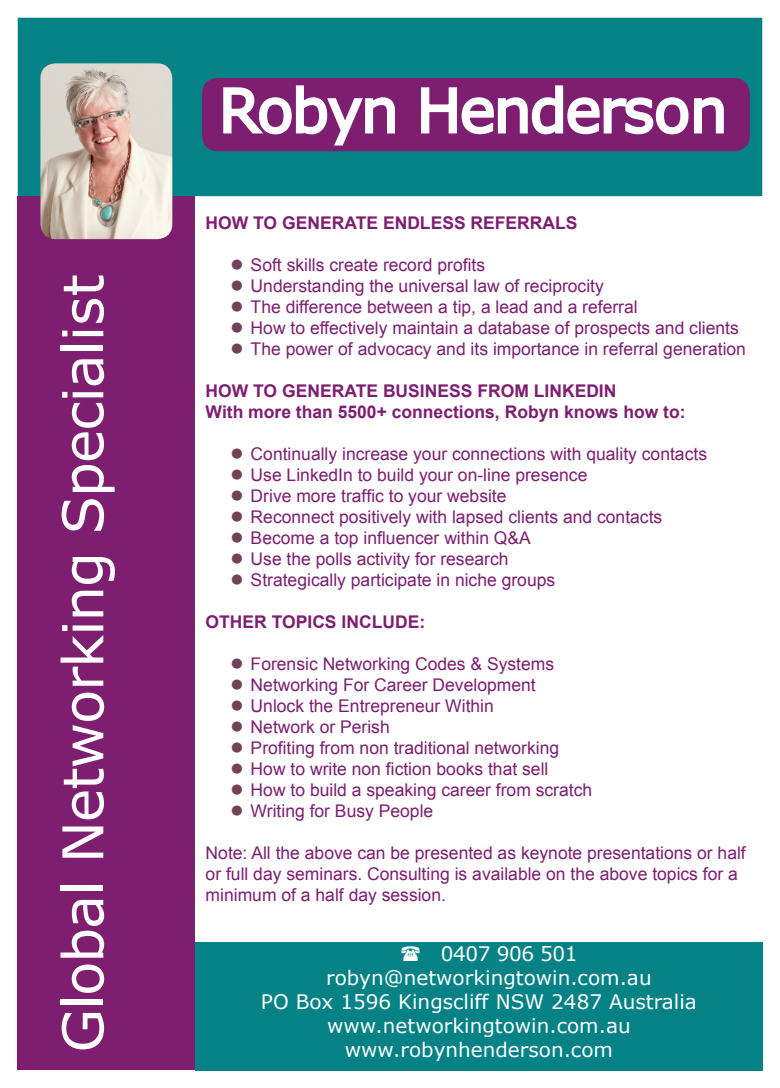
<style>
.page{position:relative;width:780px;height:1088px;background:#fff}
.page>*{position:absolute;margin:0;border:0;box-sizing:border-box;transform-origin:0 0}
.t1{font:60px "Verdana";letter-spacing:-.03em;color:#fff}
.t2{font:56.25px "Verdana";letter-spacing:-.02em;color:#fff}
.t3{font:20px "Verdana";color:#fff}
.t4{font:20px "Verdana";letter-spacing:-.02em;color:#fff}
.bullets{font:17.5px "Arial";color:#7d1e71}
.text{font:17.5px/21px "Arial";color:#7d1e71}
.text-2{font:700 17.5px "Arial";color:#7d1e71}
</style>
<div class="page">
<div style="left:18px;top:18px;width:744px;height:178px;background:#048286"></div>
<div style="left:18px;top:196px;width:177px;height:874px;background:#7d1e71"></div>
<div style="left:203px;top:79px;width:546px;height:72px;background:#7d1e71;border-radius:15px"></div>
<svg style="left:223px;top:85px;width:172px;height:61px"></svg>
<svg style="left:421px;top:85px;width:303px;height:50px"></svg>
<div style="left:202px;top:78px;width:547px;height:73px;border:1px solid #7d1e71;border-radius:15px"></div>
<img style="left:40px;top:63px;width:132px;height:176px">
<div style="left:195px;top:942px;width:567px;height:128px;background:#048286"></div>
<h2 class="t2" style="left:44px;top:1052px;width:780px;rotate:-90deg">Global Networking Specialist</h2>
<h1 class="t1" style="left:219px;top:69px;width:510px">Robyn Henderson</h1>
<p class="text-2" style="left:206px;top:211px;width:373px">HOW TO GENERATE ENDLESS REFERRALS</p>
<p class="bullets" style="left:251px;top:253px;width:236px">Soft skills create record profits</p>
<p class="bullets" style="left:251px;top:274px;width:355px">Understanding the universal law of reciprocity</p>
<p class="bullets" style="left:251px;top:295px;width:388px">The difference between a tip, a lead and a referral</p>
<p class="bullets" style="left:251px;top:316px;width:489px">How to effectively maintain a database of prospects and clients</p>
<p class="bullets" style="left:251px;top:337px;width:497px">The power of advocacy and its importance in referral generation</p>
<p class="text-2" style="left:206px;top:379px;width:412px">HOW TO GENERATE BUSINESS FROM LINKEDIN</p>
<p class="text-2" style="left:206px;top:400px;width:481px">With more than 5500+ connections, Robyn knows how to:</p>
<p class="bullets" style="left:251px;top:442px;width:458px">Continually increase your connections with quality contacts</p>
<p class="bullets" style="left:251px;top:463px;width:338px">Use LinkedIn to build your on-line presence</p>
<p class="bullets" style="left:251px;top:484px;width:257px">Drive more traffic to your website</p>
<p class="bullets" style="left:251px;top:505px;width:413px">Reconnect positively with lapsed clients and contacts</p>
<p class="bullets" style="left:251px;top:526px;width:282px">Become a top influencer within Q&amp;A</p>
<p class="bullets" style="left:251px;top:547px;width:259px">Use the polls activity for research</p>
<p class="bullets" style="left:251px;top:568px;width:306px">Strategically participate in niche groups</p>
<p class="text-2" style="left:206px;top:610px;width:221px">OTHER TOPICS INCLUDE:</p>
<p class="bullets" style="left:251px;top:652px;width:305px">Forensic Networking Codes &amp; Systems</p>
<p class="bullets" style="left:251px;top:673px;width:286px">Networking For Career Development</p>
<p class="bullets" style="left:251px;top:694px;width:245px">Unlock the Entrepreneur Within</p>
<p class="bullets" style="left:251px;top:715px;width:141px">Network or Perish</p>
<p class="bullets" style="left:251px;top:736px;width:310px">Profiting from non traditional networking</p>
<p class="bullets" style="left:251px;top:757px;width:299px">How to write non fiction books that sell</p>
<p class="bullets" style="left:251px;top:778px;width:343px">How to build a speaking career from scratch</p>
<p class="bullets" style="left:251px;top:799px;width:184px">Writing for Busy People</p>
<p class="text" style="left:206px;top:842px;width:541px">Note: All the above can be presented as keynote presentations or half or full day seminars. Consulting is available on the above topics for a minimum of a half day session.</p>
<p class="t4" style="left:440px;top:940px;width:138px">0407 906 501</p>
<p class="t3" style="left:326px;top:964px;width:327px">robyn@networkingtowin.com.au</p>
<p class="t3" style="left:261px;top:988px;width:437px">PO Box 1596 Kingscliff NSW 2487 Australia</p>
<p class="t3" style="left:327px;top:1012px;width:305px">www.networkingtowin.com.au</p>
<p class="t3" style="left:345px;top:1036px;width:269px">www.robynhenderson.com</p>
</div>
